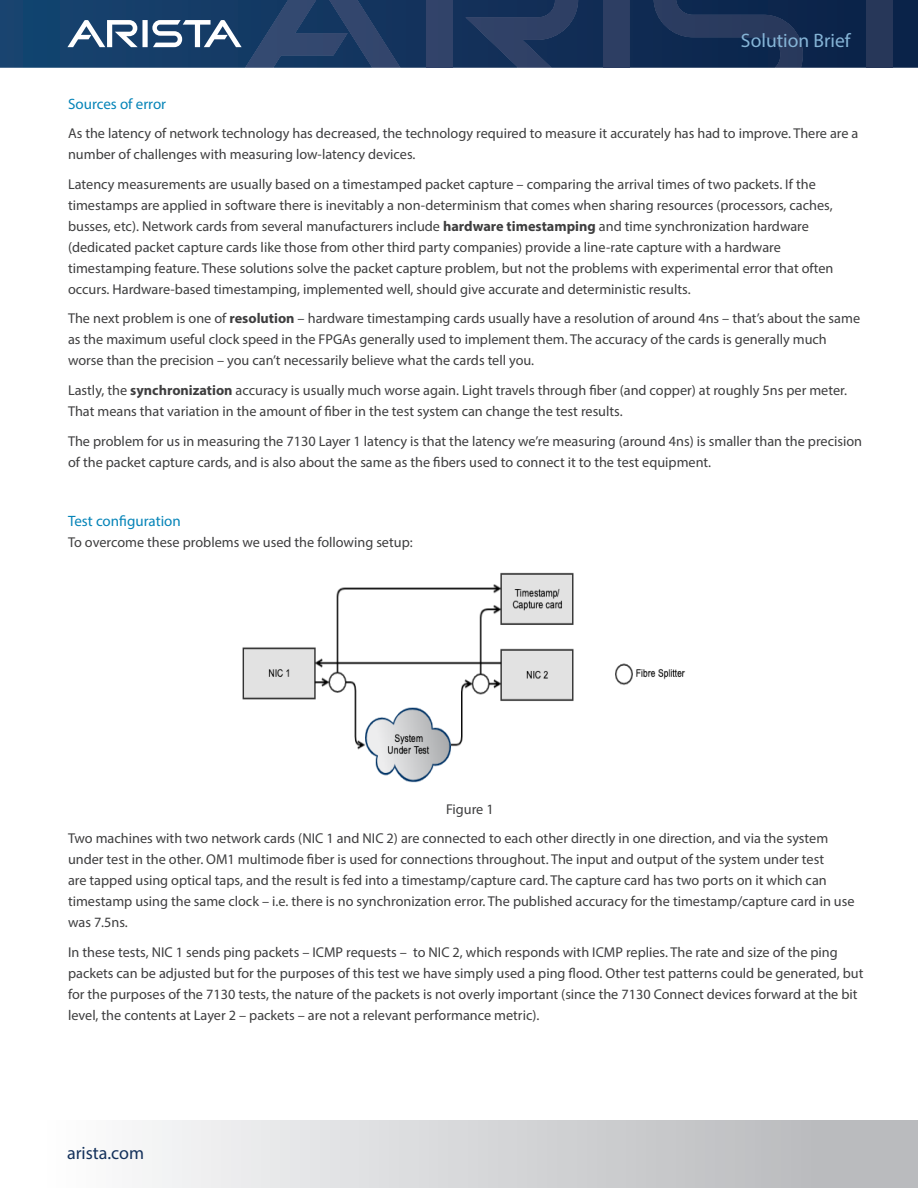
<style>
.page{position:relative;width:918px;height:1188px;background:#fff}
.page>*{position:absolute;margin:0;border:0;box-sizing:border-box;transform-origin:0 0}
.t1{font:19.5px "Myriad Pro";color:#85b4d6}
.t2{font:18px "Myriad Pro";color:#14315b}
.Main_body_subhead{font:15px "Myriad Pro";color:#0584b8}
.Main_body_text{font:15px "Myriad Pro";color:#0584b8}
.Main_body_text-2{font:14.25px/21px "Myriad Pro";color:#3e3e3f}
.s1{font-weight:700}
</style>
<div class="page">
<svg style="left:0;top:0;width:918px;height:68px;background:#103059"></svg>
<div style="left:426px;top:0;width:26px;height:68px;background:#314369"></div>
<svg style="left:465px;top:0;width:113px;height:68px;background:#20375e"></svg>
<svg style="left:67px;top:0;width:333px;height:68px;background:#2f4e75"></svg>
<div style="left:604px;top:0;width:26px;height:68px;background:#2d3e63"></div>
<svg style="left:654px;top:0;width:149px;height:68px;background:#182f55"></svg>
<div style="left:867px;top:0;width:26px;height:68px;background:#273759"></div>
<div style="left:0;top:1120px;width:918px;height:68px;background:linear-gradient(to right,#fff,#b3b4b7)"></div>
<img style="left:242px;top:572px;width:444px;height:211px">
<h1 class="t1" style="left:741px;top:29px;width:111px">Solution Brief</h1>
<p class="Main_body_text" style="left:68px;top:94px;width:100px">Sources of error</p>
<p class="Main_body_text-2" style="left:68px;top:123px;width:792px">As the latency of network technology has decreased, the technology required to measure it accurately has had to improve. There are a number of challenges with measuring low-latency devices.</p>
<p class="Main_body_text-2" style="left:68px;top:173px;width:767px">Latency measurements are usually based on a timestamped packet capture – comparing the arrival times of two packets. If the timestamps are applied in software there is inevitably a non-determinism that comes when sharing resources (processors, caches, busses, etc). Network cards from several manufacturers include <span class="s1">hardware timestamping</span> and time synchronization hardware (dedicated packet capture cards like those from other third party companies) provide a line-rate capture with a hardware timestamping feature. These solutions solve the packet capture problem, but not the problems with experimental error that often occurs. Hardware-based timestamping, implemented well, should give accurate and deterministic results.</p>
<p class="Main_body_text-2" style="left:68px;top:308px;width:794px">The next problem is one of <span class="s1">resolution</span> – hardware timestamping cards usually have a resolution of around 4ns – that’s about the same as the maximum useful clock speed in the FPGAs generally used to implement them. The accuracy of the cards is generally much worse than the precision – you can’t necessarily believe what the cards tell you.</p>
<p class="Main_body_text-2" style="left:68px;top:380px;width:781px">Lastly, the <span class="s1">synchronization</span> accuracy is usually much worse again. Light travels through fiber (and copper) at roughly 5ns per meter.<br>That means that variation in the amount of fiber in the test system can change the test results.</p>
<p class="Main_body_text-2" style="left:68px;top:430px;width:796px">The problem for us in measuring the 7130 Layer 1 latency is that the latency we’re measuring (around 4ns) is smaller than the precision of the packet capture cards, and is also about the same as the fibers used to connect it to the test equipment.</p>
<p class="Main_body_subhead" style="left:68px;top:512px;width:114px">Test configuration</p>
<p class="Main_body_text-2" style="left:68px;top:532px;width:346px">To overcome these problems we used the following setup:</p>
<p class="Main_body_text-2" style="left:446px;top:798px;width:49px">Figure 1</p>
<p class="Main_body_text-2" style="left:68px;top:828px;width:788px">Two machines with two network cards (NIC 1 and NIC 2) are connected to each other directly in one direction, and via the system under test in the other. OM1 multimode fiber is used for connections throughout. The input and output of the system under test<br>are tapped using optical taps, and the result is fed into a timestamp/capture card. The capture card has two ports on it which can timestamp using the same clock – i.e. there is no synchronization error. The published accuracy for the timestamp/capture card in use was 7.5ns.</p>
<p class="Main_body_text-2" style="left:68px;top:942px;width:797px">In these tests, NIC 1 sends ping packets – ICMP requests – to NIC 2, which responds with ICMP replies. The rate and size of the ping packets can be adjusted but for the purposes of this test we have simply used a ping flood. Other test patterns could be generated, but for the purposes of the 7130 tests, the nature of the packets is not overly important (since the 7130 Connect devices forward at the bit level, the contents at Layer 2 – packets – are not a relevant performance metric).</p>
<p class="t2" style="left:67px;top:1142px;width:79px">arista.com</p>
</div>
